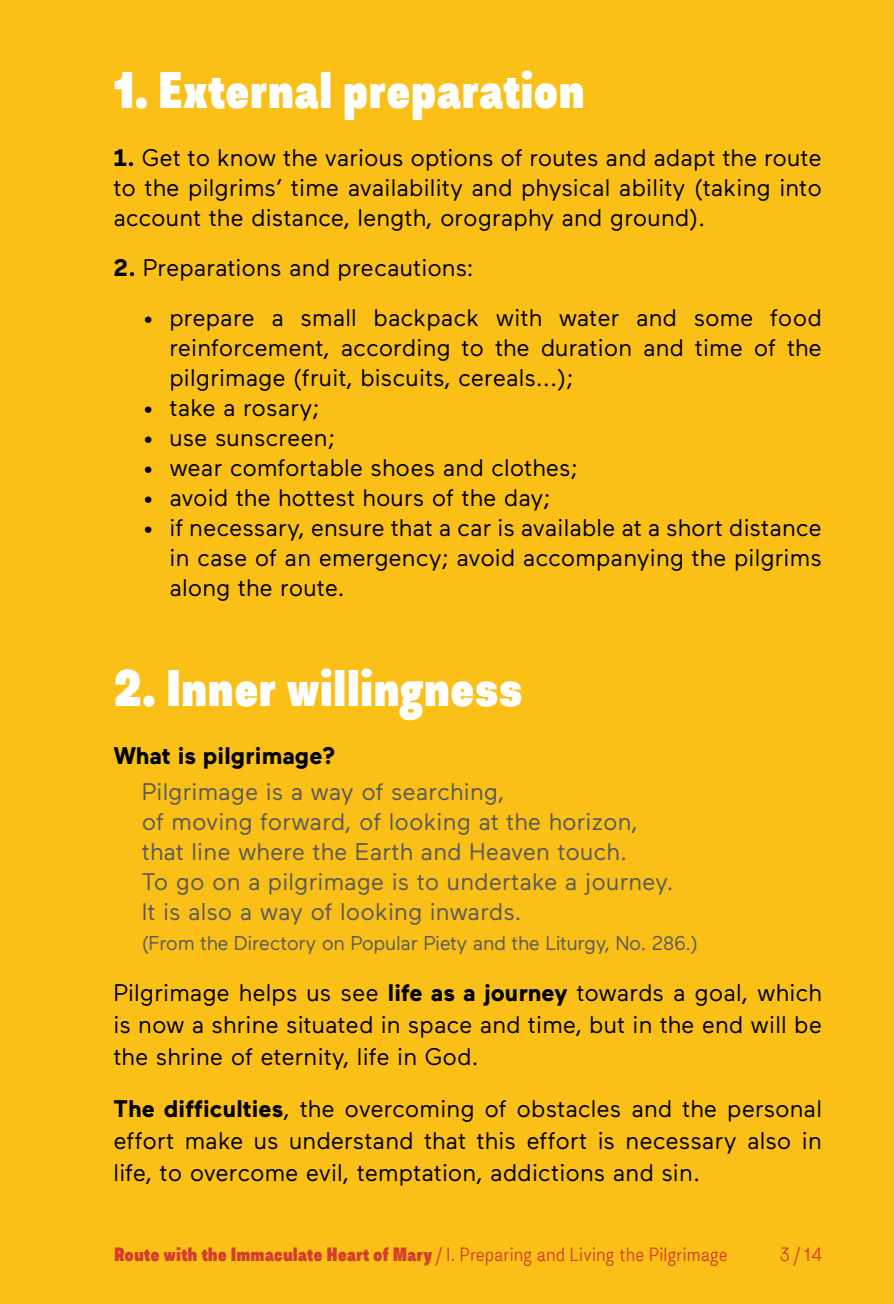
<style>
.page{position:relative;width:894px;height:1304px;background:#fff}
.page>*{position:absolute;margin:0;border:0;box-sizing:border-box;transform-origin:0 0}
.t1{font:800 48px "Asket Condensed";color:#fff}
.t2{font:24px/30px "Maax";color:#000;text-align:justify}
.t3{font:24px/30px "Maax";color:#595959}
.t4{font:700 24px "Maax";color:#000}
.t5{font:20px "Maax";letter-spacing:-.02em;color:#595959}
.t6{font:300 18px "Asket Narrow";color:#d43e30}
.s1{font-weight:700}
.s2{font-family:"Asket Condensed";font-weight:800}
</style>
<div class="page">
<div style="left:0;top:0;width:893px;height:1304px;background:#fac017"></div>
<h1 class="t1" style="left:113px;top:52px;width:473px">1. External preparation</h1>
<p class="t2" style="left:113px;top:143px;width:710px"><span class="s1">1.</span> Get to know the various options of routes and adapt the route to the pilgrims’ time availability and physical ability (taking into account the distance, length, orography and ground).</p>
<p class="t2" style="left:113px;top:253px;width:362px"><span class="s1">2.</span> Preparations and precautions:</p>
<p class="t2" style="left:169px;top:303px;width:654px;text-indent:-26px">• prepare a small backpack with water and some food reinforcement, according to the duration and time of the pilgrimage (fruit, biscuits, cereals...);</p>
<p class="t2" style="left:143px;top:393px;width:178px">• take a rosary;</p>
<p class="t2" style="left:143px;top:423px;width:193px">• use sunscreen;</p>
<p class="t2" style="left:143px;top:453px;width:436px">• wear comfortable shoes and clothes;</p>
<p class="t2" style="left:143px;top:483px;width:408px">• avoid the hottest hours of the day;</p>
<p class="t2" style="left:169px;top:513px;width:654px;text-indent:-26px">• if necessary, ensure that a car is available at a short distance in case of an emergency; avoid accompanying the pilgrims along the route.</p>
<h1 class="t1" style="left:113px;top:649px;width:411px">2. Inner willingness</h1>
<p class="t4" style="left:113px;top:743px;width:224px">What is pilgrimage?</p>
<p class="t3" style="left:142px;top:777px;width:533px">Pilgrimage is a way of searching,<br>of moving forward, of looking at the horizon, that line where the Earth and Heaven touch.<br>To go on a pilgrimage is to undertake a journey.<br>It is also a way of looking inwards.</p>
<p class="t5" style="left:142px;top:932px;width:557px">(From the Directory on Popular Piety and the Liturgy, No. 286.)</p>
<p class="t2" style="left:113px;top:977px;width:710px;line-height:32px">Pilgrimage helps us see <span class="s1">life as a journey</span> towards a goal, which is now a shrine situated in space and time, but in the end will be the shrine of eternity, life in God.</p>
<p class="t2" style="left:113px;top:1093px;width:710px;line-height:32px"><span class="s1">The difficulties</span>, the overcoming of obstacles and the personal effort make us understand that this effort is necessary also in life, to overcome evil, temptation, addictions and sin.</p>
<p class="t6" style="left:114px;top:1241px;width:615px"><span class="s2">Route with the Immaculate Heart of Mary</span> / I. Preparing and Living the Pilgrimage</p>
<p class="t6" style="left:779px;top:1241px;width:44px">3 / 14</p>
</div>
